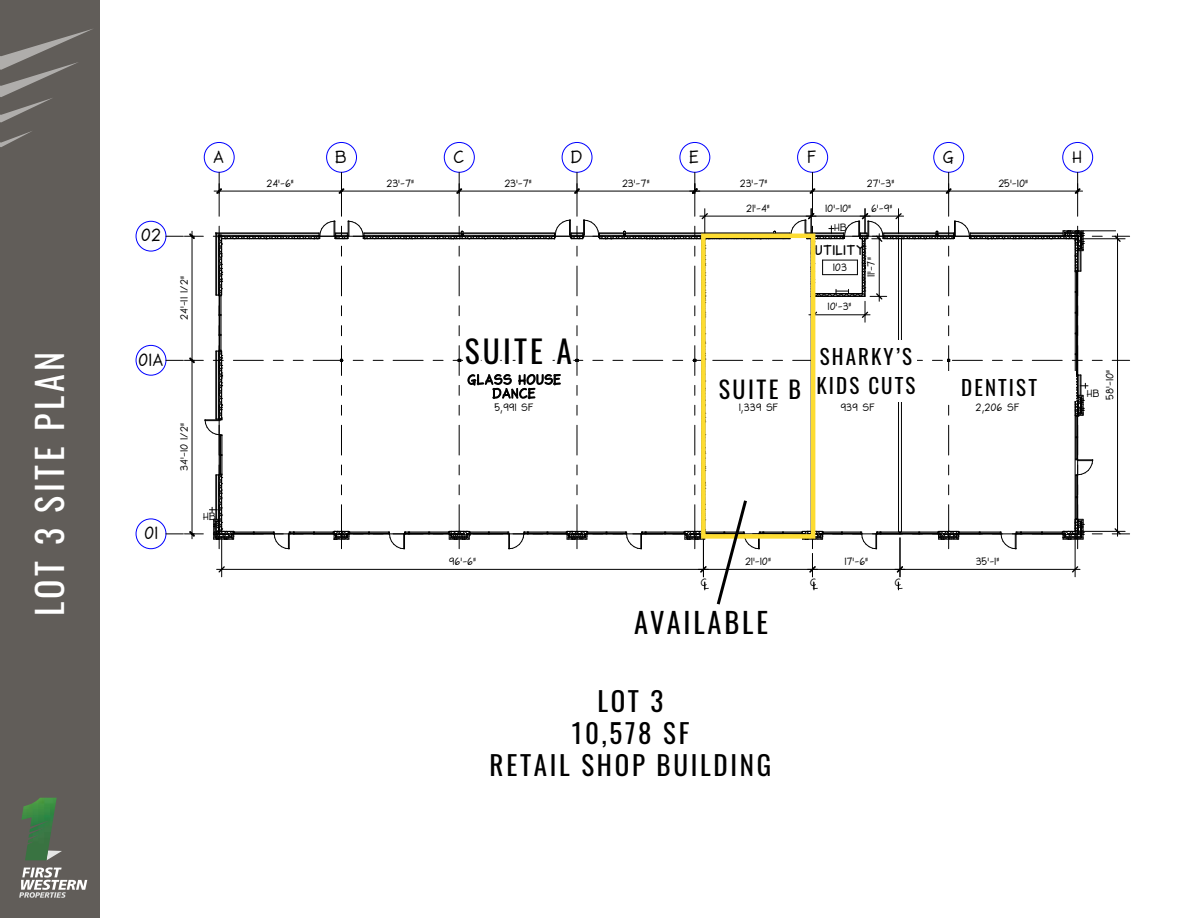
<style>
.page{position:relative;width:1188px;height:918px;background:#fff}
.page>*{position:absolute;margin:0;border:0;box-sizing:border-box;transform-origin:0 0}
.t1{font:36px "Oswald";letter-spacing:.1em;color:#fff}
.t2{font:31.5px "Oswald";letter-spacing:.1em;color:#000}
.t3{font:28.5px "Oswald";letter-spacing:.1em;color:#000}
.t4{font:27px/32.4px "Oswald";letter-spacing:.1em;color:#000;text-align:center}
.t5{font:24px "Oswald";letter-spacing:.1em;color:#000}
.t6{font:21px/28.8px "Oswald";letter-spacing:.1em;color:#000}
.t7{font:15.45px "Archs Reg";letter-spacing:.005em;color:#000}
.t8{font:700 12.6px "Archs";color:#000}
.t9{font:12.3px/13.8px "Archs Reg";letter-spacing:.02em;color:#000;text-align:center}
.t10{font:9.3px "Archs Reg";color:#000}
</style>
<div class="page">
<div style="left:0;top:0;width:100px;height:918px;background:#615d59"></div>
<svg style="left:19px;top:867px;width:68px;height:31px"></svg>
<svg style="left:57px;top:850px;width:5px;height:4px"></svg>
<img style="left:21px;top:798px;width:36px;height:62px">
<svg style="left:0;top:29px;width:93px;height:94px"></svg>
<svg style="left:0;top:131px;width:32px;height:16px"></svg>
<hr style="left:1083px;top:231px;width:33px;height:1px;background:#000">
<div style="left:204px;top:142px;width:30px;height:31px;border:1px solid #00f;border-radius:50%"></div>
<hr style="left:219px;top:172px;width:1px;height:44px;background:#000">
<div style="left:136px;top:519px;width:30px;height:30px;border:1px solid #00f;border-radius:50%"></div>
<div style="left:797px;top:142px;width:31px;height:31px;border:1px solid #00f;border-radius:50%"></div>
<hr style="left:812px;top:172px;width:1px;height:44px;background:#000">
<div style="left:136px;top:221px;width:30px;height:30px;border:1px solid #00f;border-radius:50%"></div>
<div style="left:1062px;top:142px;width:31px;height:31px;border:1px solid #00f;border-radius:50%"></div>
<hr style="left:1077px;top:172px;width:1px;height:44px;background:#000">
<div style="left:680px;top:142px;width:30px;height:31px;border:1px solid #00f;border-radius:50%"></div>
<hr style="left:695px;top:172px;width:1px;height:44px;background:#000">
<div style="left:562px;top:142px;width:30px;height:31px;border:1px solid #00f;border-radius:50%"></div>
<hr style="left:577px;top:172px;width:1px;height:44px;background:#000">
<div style="left:444px;top:142px;width:31px;height:31px;border:1px solid #00f;border-radius:50%"></div>
<hr style="left:459px;top:172px;width:1px;height:44px;background:#000">
<div style="left:933px;top:142px;width:31px;height:31px;border:1px solid #00f;border-radius:50%"></div>
<hr style="left:948px;top:172px;width:1px;height:44px;background:#000">
<div style="left:136px;top:345px;width:30px;height:30px;border:1px solid #00f;border-radius:50%"></div>
<svg style="left:1112px;top:360px;width:18px;height:1px"></svg>
<div style="left:326px;top:142px;width:31px;height:31px;border:1px solid #00f;border-radius:50%"></div>
<hr style="left:341px;top:172px;width:1px;height:44px;background:#000">
<hr style="left:949px;top:191px;width:134px;height:1px;background:#000">
<svg style="left:1073px;top:184px;width:10px;height:12px"></svg>
<hr style="left:812px;top:191px;width:137px;height:1px;background:#000">
<svg style="left:944px;top:184px;width:10px;height:12px"></svg>
<hr style="left:690px;top:191px;width:122px;height:1px;background:#000">
<svg style="left:808px;top:188px;width:9px;height:6px"></svg>
<hr style="left:577px;top:191px;width:123px;height:1px;background:#000">
<svg style="left:690px;top:184px;width:10px;height:12px"></svg>
<hr style="left:459px;top:191px;width:118px;height:1px;background:#000">
<svg style="left:572px;top:184px;width:10px;height:12px"></svg>
<hr style="left:341px;top:191px;width:118px;height:1px;background:#000">
<svg style="left:454px;top:184px;width:10px;height:12px"></svg>
<hr style="left:214px;top:191px;width:127px;height:1px;background:#000">
<svg style="left:337px;top:188px;width:9px;height:6px"></svg>
<svg style="left:214px;top:184px;width:10px;height:12px"></svg>
<hr style="left:1117px;top:234px;width:1px;height:302px;background:#000">
<svg style="left:1112px;top:235px;width:18px;height:7px"></svg>
<hr style="left:1080px;top:239px;width:38px;height:1px;background:#000">
<svg style="left:1112px;top:528px;width:18px;height:7px"></svg>
<hr style="left:1080px;top:531px;width:38px;height:1px;background:#000">
<svg style="left:166px;top:209px;width:936px;height:396px"></svg>
<h1 class="t1" style="left:17px;top:616px;width:266px;rotate:-90deg">LOT 3 SITE PLAN</h1>
<h3 class="t7" style="left:213px;top:149px;width:13px">A</h3>
<h3 class="t7" style="left:141px;top:228px;width:22px">02</h3>
<h3 class="t7" style="left:138px;top:352px;width:27px">01A</h3>
<p class="t10" style="left:180px;top:320px;width:45px;rotate:-90deg">24'-11 1/2"</p>
<h3 class="t7" style="left:144px;top:525px;width:15px">01</h3>
<p class="t10" style="left:180px;top:471px;width:49px;rotate:-90deg">34'-10 1/2"</p>
<p class="t10" style="left:203px;top:511px;width:14px">HB</p>
<h3 class="t7" style="left:336px;top:149px;width:13px">B</h3>
<h3 class="t7" style="left:453px;top:149px;width:13px">C</h3>
<h3 class="t7" style="left:571px;top:149px;width:13px">D</h3>
<h3 class="t7" style="left:689px;top:149px;width:11px">E</h3>
<h3 class="t7" style="left:942px;top:149px;width:13px">G</h3>
<h3 class="t7" style="left:1072px;top:149px;width:11px">H</h3>
<h3 class="t7" style="left:808px;top:149px;width:11px">F</h3>
<p class="t10" style="left:267px;top:179px;width:29px">24'-6"</p>
<p class="t10" style="left:387px;top:179px;width:29px">23'-7"</p>
<p class="t10" style="left:504px;top:179px;width:29px">23'-7"</p>
<p class="t10" style="left:622px;top:179px;width:29px">23'-7"</p>
<p class="t10" style="left:740px;top:179px;width:29px">23'-7"</p>
<p class="t10" style="left:867px;top:179px;width:29px">27'-3"</p>
<p class="t10" style="left:998px;top:179px;width:31px">25'-10"</p>
<p class="t10" style="left:746px;top:204px;width:25px">21'-4"</p>
<p class="t10" style="left:825px;top:204px;width:28px">10'-10"</p>
<p class="t10" style="left:871px;top:204px;width:23px">6'-9"</p>
<p class="t10" style="left:834px;top:223px;width:14px">HB</p>
<h3 class="t8" style="left:815px;top:244px;width:52px">UTILITY</h3>
<p class="t10" style="left:833px;top:263px;width:16px">103</p>
<p class="t10" style="left:867px;top:277px;width:21px;rotate:-90deg">11'-7"</p>
<p class="t10" style="left:828px;top:302px;width:25px">10'-3"</p>
<h2 class="t2" style="left:465px;top:323px;width:109px">SUITE A</h2>
<h3 class="t6" style="left:816px;top:340px;width:101px">SHARKY’S<br>KIDS CUTS</h3>
<h3 class="t9" style="left:725px;top:374px;width:69px">FUTURE<br>TENANT A</h3>
<h3 class="t9" style="left:824px;top:374px;width:68px">FUTURE<br>TENANT B</h3>
<h3 class="t9" style="left:961px;top:374px;width:68px">FUTURE<br>TENANT C</h3>
<h3 class="t9" style="left:467px;top:374px;width:95px">GLASS HOUSE<br>DANCE</h3>
<p class="t10" style="left:494px;top:403px;width:41px">5,991 SF</p>
<p class="t10" style="left:739px;top:403px;width:41px">1,339 SF</p>
<p class="t10" style="left:840px;top:403px;width:36px">939 SF</p>
<p class="t10" style="left:976px;top:403px;width:46px">2,206 SF</p>
<h3 class="t6" style="left:961px;top:371px;width:77px">DENTIST</h3>
<h3 class="t5" style="left:719px;top:368px;width:84px">SUITE B</h3>
<p class="t10" style="left:1105px;top:400px;width:31px;rotate:-90deg">58'-10"</p>
<p class="t10" style="left:1087px;top:389px;width:14px">HB</p>
<p class="t10" style="left:449px;top:557px;width:29px">96'-6"</p>
<p class="t10" style="left:745px;top:557px;width:27px">21'-10"</p>
<p class="t10" style="left:844px;top:557px;width:25px">17'-6"</p>
<p class="t10" style="left:976px;top:557px;width:25px">35'-1"</p>
<p class="t10" style="left:701px;top:579px;width:10px">CL</p>
<p class="t10" style="left:810px;top:579px;width:10px">CL</p>
<p class="t10" style="left:894px;top:579px;width:10px">CL</p>
<h3 class="t3" style="left:634px;top:597px;width:135px">AVAILABLE</h3>
<h3 class="t4" style="left:490px;top:682px;width:283px">LOT 3<br>10,578 SF<br>RETAIL SHOP BUILDING</h3>
</div>
